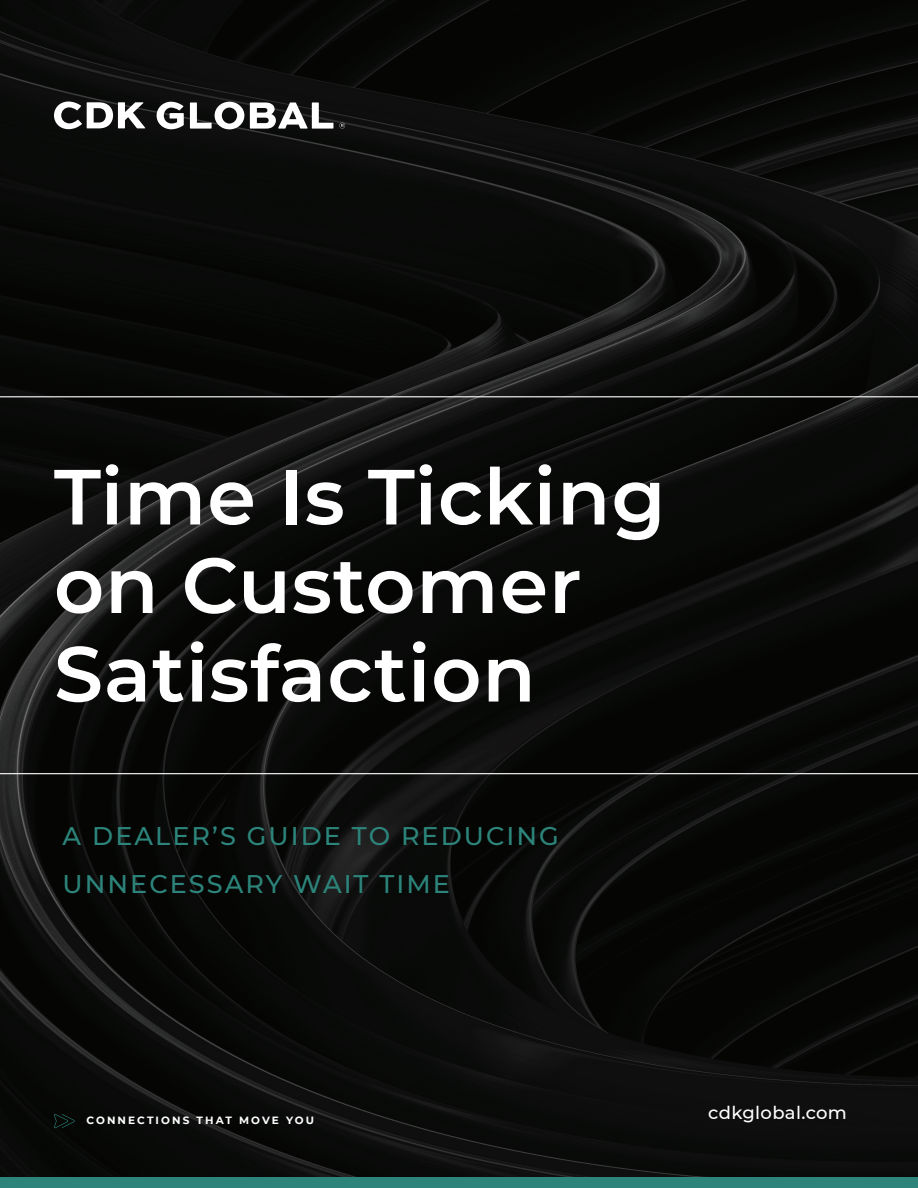
<style>
.page{position:relative;width:918px;height:1188px;background:#fff}
.page>*{position:absolute;margin:0;border:0;box-sizing:border-box;transform-origin:0 0}
.t1{font:600 78px/88.5px "Montserrat";letter-spacing:.01em;color:#fff}
.t2{font:500 25.5px/48px "Montserrat";letter-spacing:.08em;color:#2c847a}
.t3{font:500 18px "Montserrat";letter-spacing:.02em;color:#fff}
.t4{font:700 10.5px "Montserrat";letter-spacing:.2em;color:#fff}
</style>
<div class="page">
<img style="left:0;top:0;width:918px;height:1177px">
<div style="left:0;top:1177px;width:918px;height:11px;background:#2c847a"></div>
<svg style="left:54px;top:1114px;width:21px;height:14px"></svg>
<svg style="left:54px;top:102px;width:91px;height:27px"></svg>
<svg style="left:157px;top:102px;width:27px;height:27px"></svg>
<svg style="left:190px;top:102px;width:54px;height:27px"></svg>
<svg style="left:250px;top:102px;width:83px;height:27px"></svg>
<svg style="left:339px;top:123px;width:6px;height:6px"></svg>
<svg style="left:0;top:396px;width:918px;height:378px;background:#0c0d0c"></svg>
<h1 class="t1" style="left:54px;top:449px;width:613px">Time Is Ticking on Customer<br>Satisfaction</h1>
<p class="t2" style="left:63px;top:811px;width:498px">A DEALER’S GUIDE TO REDUCING<br>UNNECESSARY WAIT TIME</p>
<p class="t4" style="left:86px;top:1113px;width:229px">CONNECTIONS THAT MOVE YOU</p>
<p class="t3" style="left:708px;top:1100px;width:140px">cdkglobal.com</p>
</div>
